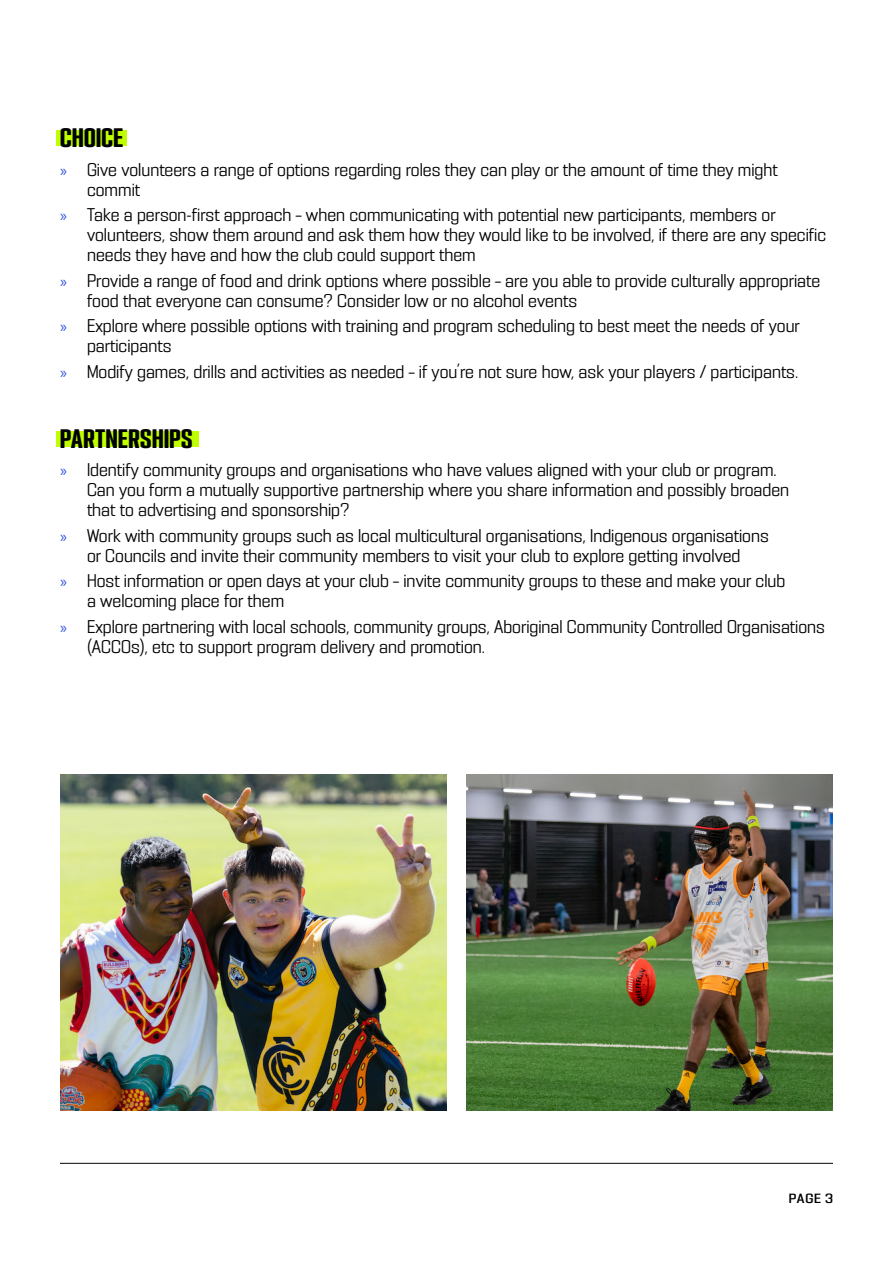
<style>
.page{position:relative;width:893px;height:1263px;background:#fff}
.page>*{position:absolute;margin:0;border:0;box-sizing:border-box;transform-origin:0 0}
.Subhead{font:24px "PODIUM Sharp 3.10";letter-spacing:.02em;color:#000}
.t1{font:16.5px/19.8px "PODIUM Sharp 5.6";color:#000}
.t2{font:12px "PODIUM Sharp 5.8";color:#000}
.s1{font-family:"Myriad Pro";color:#2f52e0}
</style>
<div class="page">
<div style="left:56px;top:431px;width:143px;height:15px;background:#c0ff00"></div>
<div style="left:56px;top:130px;width:71px;height:16px;background:#c0ff00"></div>
<hr style="left:60px;top:1163px;width:773px;height:1px;background:#030507">
<img style="left:467px;top:774px;width:366px;height:336px">
<img style="left:60px;top:774px;width:386px;height:336px">
<p class="Subhead" style="left:60px;top:122px;width:65px">CHOICE</p>
<p class="t1" style="left:87px;top:160px;width:692px;text-indent:-27px"><span class="s1">»</span> Give volunteers a range of options regarding roles they can play or the amount of time they might commit</p>
<p class="t1" style="left:87px;top:205px;width:741px;text-indent:-27px"><span class="s1">»</span> Take a person-first approach – when communicating with potential new participants, members or volunteers, show them around and ask them how they would like to be involved, if there are any specific needs they have and how the club could support them</p>
<p class="t1" style="left:87px;top:271px;width:735px;text-indent:-27px"><span class="s1">»</span> Provide a range of food and drink options where possible – are you able to provide culturally appropriate food that everyone can consume? Consider low or no alcohol events</p>
<p class="t1" style="left:87px;top:316px;width:714px;text-indent:-27px"><span class="s1">»</span> Explore where possible options with training and program scheduling to best meet the needs of your participants</p>
<p class="t1" style="left:60px;top:362px;width:740px"><span class="s1">»</span> Modify games, drills and activities as needed – if you’re not sure how, ask your players / participants.</p>
<p class="Subhead" style="left:60px;top:423px;width:134px">PARTNERSHIPS</p>
<p class="t1" style="left:87px;top:460px;width:704px;text-indent:-27px"><span class="s1">»</span> Identify community groups and organisations who have values aligned with your club or program.<br>Can you form a mutually supportive partnership where you share information and possibly broaden that to advertising and sponsorship?</p>
<p class="t1" style="left:60px;top:526px;width:710px;text-align:center"><span class="s1">»</span> Work with community groups such as local multicultural organisations, Indigenous organisations or Councils and invite their community members to visit your club to explore getting involved</p>
<p class="t1" style="left:87px;top:571px;width:700px;text-indent:-27px"><span class="s1">»</span> Host information or open days at your club – invite community groups to these and make your club a welcoming place for them</p>
<p class="t1" style="left:87px;top:617px;width:740px;text-indent:-27px"><span class="s1">»</span> Explore partnering with local schools, community groups, Aboriginal Community Controlled Organisations (ACCOs), etc to support program delivery and promotion.</p>
<p class="t2" style="left:789px;top:1191px;width:46px">PAGE 3</p>
</div>
